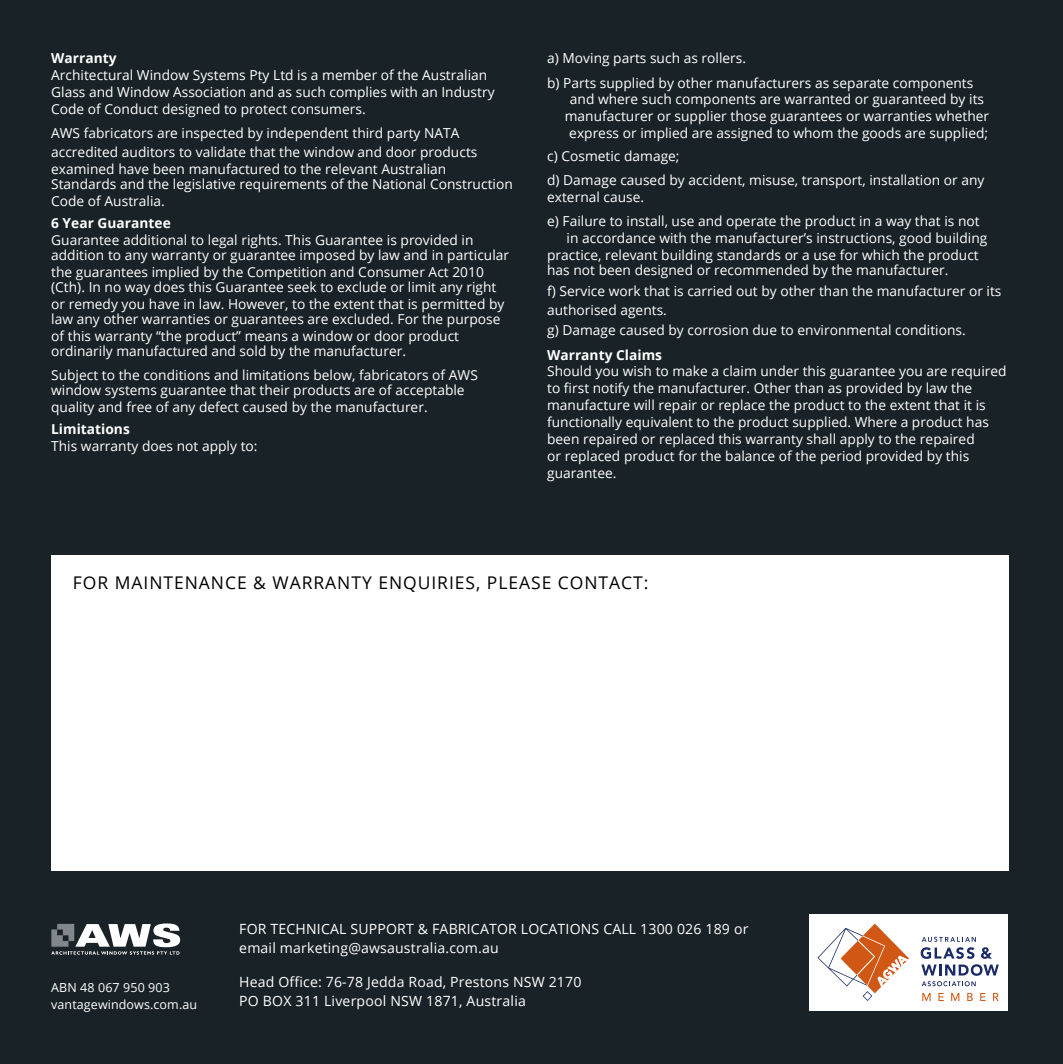
<style>
.page{position:relative;width:1063px;height:1064px;background:#fff}
.page>*{position:absolute;margin:0;border:0;box-sizing:border-box;transform-origin:0 0}
.t1{font:17.5px "Open Sans";letter-spacing:.055em;color:#000}
.t2{font:14px/18.8px "Open Sans";letter-spacing:.015em;color:#fff}
.t3{font:13.75px/16.8px "Open Sans";color:#fff}
.t4{font:700 13.75px "Open Sans";color:#fff}
.t5{font:12.5px/16.8px "Open Sans";letter-spacing:.01em;color:#fff}
</style>
<div class="page">
<div style="left:0;top:0;width:1062px;height:1062px;background:#192226"></div>
<svg style="left:51px;top:923px;width:129px;height:31px"></svg>
<div style="left:51px;top:555px;width:957px;height:314px;background:#fff"></div>
<div style="left:809px;top:913px;width:198px;height:97px;background:#fff"></div>
<svg style="left:922px;top:936px;width:54px;height:5px"></svg>
<svg style="left:817px;top:923px;width:92px;height:77px"></svg>
<svg style="left:920px;top:947px;width:78px;height:39px"></svg>
<svg style="left:922px;top:993px;width:8px;height:7px"></svg>
<svg style="left:938px;top:993px;width:5px;height:7px"></svg>
<svg style="left:951px;top:993px;width:8px;height:7px"></svg>
<svg style="left:967px;top:993px;width:5px;height:7px"></svg>
<svg style="left:980px;top:993px;width:5px;height:7px"></svg>
<svg style="left:993px;top:993px;width:5px;height:7px"></svg>
<p class="t4" style="left:51px;top:48px;width:67px">Warranty</p>
<p class="t3" style="left:51px;top:66px;width:445px">Architectural Window Systems Pty Ltd is a member of the Australian<br>Glass and Window Association and as such complies with an Industry<br>Code of Conduct designed to protect consumers.</p>
<p class="t3" style="left:51px;top:123px;width:428px;line-height:18.8px">AWS fabricators are inspected by independent third party NATA accredited auditors to validate that the window and door products</p>
<p class="t3" style="left:51px;top:161px;width:463px;line-height:15px">examined have been manufactured to the relevant Australian<br>Standards and the legislative requirements of the National Construction</p>
<p class="t3" style="left:51px;top:192px;width:115px">Code of Australia.</p>
<p class="t4" style="left:51px;top:213px;width:121px">6 Year Guarantee</p>
<p class="t3" style="left:51px;top:232px;width:459px;line-height:15px">Guarantee additional to legal rights. This Guarantee is provided in addition to any warranty or guarantee imposed by law and in particular</p>
<p class="t3" style="left:51px;top:264px;width:447px;line-height:15px">the guarantees implied by the Competition and Consumer Act 2010 (Cth). In no way does this Guarantee seek to exclude or limit any right</p>
<p class="t3" style="left:51px;top:296px;width:455px;line-height:15px">or remedy you have in law. However, to the extent that is permitted by law any other warranties or guarantees are excluded. For the purpose</p>
<p class="t3" style="left:51px;top:328px;width:409px;line-height:15px">of this warranty “the product” means a window or door product ordinarily manufactured and sold by the manufacturer.</p>
<p class="t3" style="left:51px;top:367px;width:428px;line-height:15px">Subject to the conditions and limitations below, fabricators of AWS window systems guarantee that their products are of acceptable</p>
<p class="t3" style="left:51px;top:398px;width:378px">quality and free of any defect caused by the manufacturer.</p>
<p class="t4" style="left:51px;top:419px;width:80px">Limitations</p>
<p class="t3" style="left:51px;top:437px;width:208px">This warranty does not apply to:</p>
<p class="t3" style="left:547px;top:46px;width:428px;line-height:24.2px">a) Moving parts such as rollers.<br>b) Parts supplied by other manufacturers as separate components</p>
<p class="t3" style="left:565px;top:91px;width:426px;text-align:center">and where such components are warranted or guaranteed by its manufacturer or supplier those guarantees or warranties whether express or implied are assigned to whom the goods are supplied;</p>
<p class="t3" style="left:547px;top:143px;width:439px;line-height:24.2px">c) Cosmetic damage;<br>d) Damage caused by accident, misuse, transport, installation or any</p>
<p class="t3" style="left:547px;top:184px;width:434px;line-height:24.2px">external cause.<br>e) Failure to install, use and operate the product in a way that is not</p>
<p class="t3" style="left:547px;top:229px;width:442px;text-indent:20px">in accordance with the manufacturer’s instructions, good building practice, relevant building standards or a use for which the product</p>
<p class="t3" style="left:547px;top:259px;width:456px;line-height:20.5px">has not been designed or recommended by the manufacturer.<br>f) Service work that is carried out by other than the manufacturer or its</p>
<p class="t3" style="left:547px;top:299px;width:420px;line-height:20.5px">authorised agents.<br>g) Damage caused by corrosion due to environmental conditions.</p>
<p class="t4" style="left:547px;top:345px;width:116px">Warranty Claims</p>
<p class="t3" style="left:547px;top:362px;width:461px">Should you wish to make a claim under this guarantee you are required to first notify the manufacturer. Other than as provided by law the manufacture will repair or replace the product to the extent that it is functionally equivalent to the product supplied. Where a product has been repaired or replaced this warranty shall apply to the repaired<br>or replaced product for the balance of the period provided by this guarantee.</p>
<p class="t1" style="left:73px;top:570px;width:577px">FOR MAINTENANCE &amp; WARRANTY ENQUIRIES, PLEASE CONTACT:</p>
<p class="t5" style="left:51px;top:978px;width:147px">ABN 48 067 950 903 vantagewindows.com.au</p>
<p class="t2" style="left:239px;top:919px;width:510px">FOR TECHNICAL SUPPORT &amp; FABRICATOR LOCATIONS CALL 1300 026 189 or email marketing@awsaustralia.com.au</p>
<p class="t2" style="left:239px;top:971px;width:343px">Head Office: 76-78 Jedda Road, Prestons NSW 2170<br>PO BOX 311 Liverpool NSW 1871, Australia</p>
</div>
